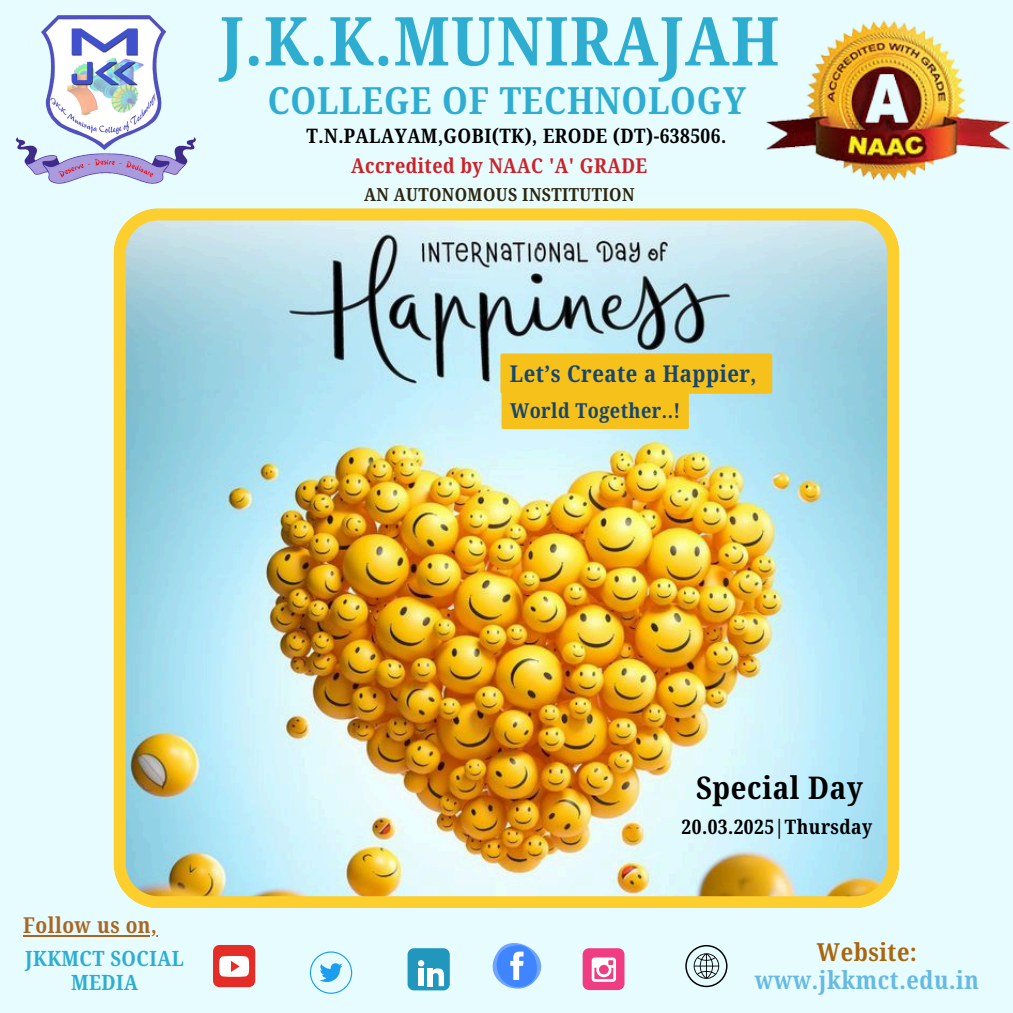
<style>
.page{position:relative;width:1013px;height:1013px;background:#fff}
.page>*{position:absolute;margin:0;border:0;box-sizing:border-box;transform-origin:0 0}
.t1{font:700 67.5px "Noto Serif Ethiopic Condensed";letter-spacing:.02em;color:#2eadd1}
.t2{font:700 37.5px "Noto Serif Ethiopic Condensed";letter-spacing:.02em;color:#2eadd1}
.t3{font:700 31.25px "Noto Serif Ethiopic Condensed";letter-spacing:.02em;color:#000}
.t4{font:700 24.88px/28.1px "Noto Serif Ethiopic Condensed";letter-spacing:.02em;color:#67b9e1;text-align:center}
.t5{font:700 23.12px "Noto Serif Ethiopic Condensed";letter-spacing:.02em;color:#16456f}
.t6{font:700 21.88px "Noto Serif Ethiopic Condensed";letter-spacing:.02em;color:#a96623}
.t7{font:700 21.12px/23.5px "Noto Serif Ethiopic Condensed";letter-spacing:.02em;color:#2eadd1;text-align:center}
.t8{font:700 20.62px "Noto Serif Ethiopic Condensed";letter-spacing:.02em;color:#16456f}
.t9{font:700 20.5px "Noto Serif Ethiopic Condensed";letter-spacing:.02em;color:#cc222a}
.t10{font:700 20px "Noto Serif Ethiopic Condensed";letter-spacing:.02em;color:#000}
.t11{font:700 18px "Noto Serif Ethiopic Condensed";letter-spacing:.02em;color:#2e260c}
.s1{color:#a9660d}
</style>
<div class="page">
<div style="left:0;top:0;width:1012px;height:1012px;background:#e6fcfe"></div>
<svg style="left:492px;top:943px;width:50px;height:46px"></svg>
<div style="left:213px;top:944px;width:42px;height:43px;background:#e52d27;border-radius:6px"></div>
<svg style="left:219px;top:956px;width:30px;height:20px"></svg>
<div style="left:582px;top:948px;width:42px;height:42px;background:#ef3c82;border-radius:6px"></div>
<svg style="left:591px;top:957px;width:25px;height:24px"></svg>
<div style="left:407px;top:948px;width:43px;height:42px;background:#2197bd;border-radius:6px"></div>
<svg style="left:418px;top:960px;width:6px;height:6px"></svg>
<div style="left:418px;top:968px;width:6px;height:18px;background:#fff"></div>
<div style="left:427px;top:968px;width:5px;height:18px;background:#fff"></div>
<svg style="left:432px;top:968px;width:12px;height:18px"></svg>
<svg style="left:310px;top:951px;width:42px;height:42px"></svg>
<img style="left:15px;top:15px;width:181px;height:169px">
<svg style="left:685px;top:945px;width:42px;height:42px"></svg>
<img style="left:765px;top:20px;width:246px;height:161px">
<img style="left:113px;top:208px;width:786px;height:700px">
<hr style="left:23px;top:934px;width:134px;height:2px;background:#a96623">
<div style="left:500px;top:353px;width:272px;height:41px;background:#f6c11a"></div>
<div style="left:501px;top:392px;width:188px;height:37px;background:#f6c11a;border-radius:2px"></div>
<p class="t1" style="left:220px;top:-7px;width:561px">J.K.K.MUNIRAJAH</p>
<p class="t2" style="left:268px;top:74px;width:479px">COLLEGE OF TECHNOLOGY</p>
<p class="t10" style="left:306px;top:122px;width:421px">T.N.PALAYAM,GOBI(TK), ERODE (DT)-638506.</p>
<h3 class="t9" style="left:351px;top:151px;width:297px">Accredited by NAAC 'A' GRADE</h3>
<h4 class="t11" style="left:364px;top:182px;width:272px">AN AUTONOMOUS INSTITUTION</h4>
<h2 class="t5" style="left:510px;top:357px;width:248px">Let’s Create a Happier,</h2>
<h4 class="t8" style="left:510px;top:396px;width:172px">World Together..!</h4>
<p class="t6" style="left:23px;top:909px;width:135px">Follow us on,</p>
<p class="t7" style="left:25px;top:946px;width:160px">JKKMCT SOCIAL<br>MEDIA</p>
<h4 class="t3" style="left:696px;top:766px;width:168px">Special Day</h4>
<h4 class="t10" style="left:681px;top:812px;width:192px">20.03.2025|Thursday</h4>
<h1 class="t4" style="left:754px;top:937px;width:226px"><span class="s1">Website: </span>www.jkkmct.edu.in</h1>
</div>
